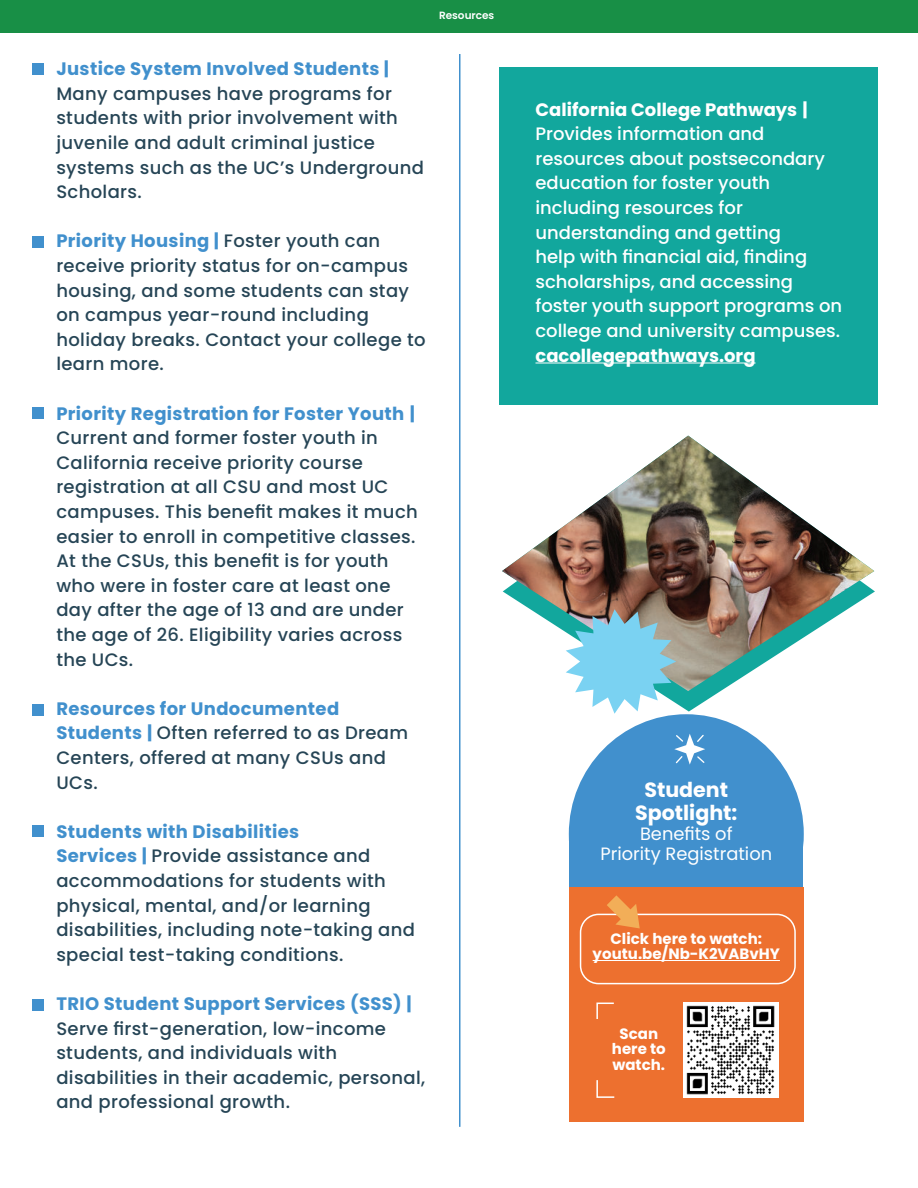
<style>
.page{position:relative;width:918px;height:1188px;background:#fff}
.page>*{position:absolute;margin:0;border:0;box-sizing:border-box;transform-origin:0 0}
.t1{font:700 20.55px/22.5px "Poppins";color:#fff;text-align:center}
.t2{font:500 18px/24.6px "Poppins";letter-spacing:.02em;color:#264556}
.t3{font:500 18px/24.6px "Poppins";color:#fff}
.t4{font:700 18px "Poppins";letter-spacing:.02em;color:#4190cd}
.t5{font:700 18px "Poppins";color:#fff}
.t6{font:17.85px/19.8px "Poppins";color:#fff;text-align:center}
.t7{font:700 15px/15.6px "Poppins";color:#fff;text-align:center}
.t8{font:600 10.5px "Poppins";color:#fff}
.s1{font-weight:700;color:#4190cd}
</style>
<div class="page">
<div style="left:500px;top:67px;width:378px;height:338px;background:#12a79d"></div>
<svg style="left:676px;top:571px;width:199px;height:141px"></svg>
<img style="left:502px;top:436px;width:372px;height:255px">
<div style="left:32px;top:64px;width:12px;height:11px;background:#4190cd"></div>
<div style="left:32px;top:236px;width:12px;height:11px;background:#4190cd"></div>
<div style="left:32px;top:407px;width:12px;height:11px;background:#4190cd"></div>
<div style="left:32px;top:704px;width:12px;height:11px;background:#4190cd"></div>
<div style="left:32px;top:826px;width:12px;height:11px;background:#4190cd"></div>
<div style="left:32px;top:999px;width:12px;height:11px;background:#4190cd"></div>
<hr style="left:459px;top:54px;width:2px;height:1073px;background:#4190cd">
<svg style="left:566px;top:609px;width:110px;height:105px"></svg>
<div style="left:569px;top:714px;width:235px;height:240px;background:#4190cd;border-radius:50%"></div>
<div style="left:569px;top:887px;width:235px;height:235px;background:#ed702f"></div>
<svg style="left:674px;top:734px;width:31px;height:31px"></svg>
<hr style="left:593px;top:960px;width:187px;height:1px;background:#fff">
<img style="left:683px;top:1003px;width:95px;height:95px">
<div style="left:580px;top:914px;width:216px;height:70px;border:2px solid #fff;border-radius:18px"></div>
<svg style="left:607px;top:895px;width:33px;height:33px"></svg>
<svg style="left:596px;top:1002px;width:18px;height:17px"></svg>
<svg style="left:596px;top:1080px;width:19px;height:18px"></svg>
<hr style="left:536px;top:363px;width:220px;height:1px;background:#fff">
<div style="left:0;top:0;width:918px;height:32px;background:#188f46"></div>
<p class="t8" style="left:439px;top:9px;width:57px">Resources</p>
<p class="t4" style="left:56px;top:58px;width:334px">Justice System Involved Students |</p>
<p class="t2" style="left:56px;top:81px;width:369px">Many campuses have programs for students with prior involvement with juvenile and adult criminal justice systems such as the UC’s Underground<br>Scholars.</p>
<p class="t2" style="left:56px;top:229px;width:371px"><span class="s1">Priority Housing |</span> Foster youth can receive priority status for on-campus housing, and some students can stay on campus year-round including holiday breaks. Contact your college to learn more.</p>
<p class="t4" style="left:56px;top:402px;width:360px">Priority Registration for Foster Youth |</p>
<p class="t2" style="left:56px;top:426px;width:363px">Current and former foster youth in California receive priority course registration at all CSU and most UC campuses. This benefit makes it much easier to enroll in competitive classes.<br>At the CSUs, this benefit is for youth who were in foster care at least one day after the age of 13 and are under the age of 26. Eligibility varies across the UCs.</p>
<p class="t2" style="left:56px;top:696px;width:353px"><span class="s1">Resources for Undocumented<br>Students |</span> Often referred to as Dream<br>Centers, offered at many CSUs and<br>UCs.</p>
<p class="t2" style="left:56px;top:819px;width:360px"><span class="s1">Students with Disabilities<br>Services |</span> Provide assistance and accommodations for students with physical, mental, and/or learning disabilities, including note-taking and special test-taking conditions.</p>
<p class="t4" style="left:56px;top:993px;width:357px">TRIO Student Support Services (SSS) |</p>
<p class="t2" style="left:56px;top:1016px;width:370px">Serve first-generation, low-income students, and individuals with disabilities in their academic, personal, and professional growth.</p>
<p class="t7" style="left:612px;top:1026px;width:55px">Scan here to watch.</p>
<p class="t5" style="left:536px;top:99px;width:274px">California College Pathways |</p>
<p class="t3" style="left:536px;top:122px;width:308px">Provides information and resources about postsecondary education for foster youth including resources for understanding and getting<br>help with financial aid, finding scholarships, and accessing foster youth support programs on college and university campuses.</p>
<p class="t5" style="left:536px;top:345px;width:222px">cacollegepathways.org</p>
<p class="t1" style="left:635px;top:779px;width:104px">Student<br>Spotlight:</p>
<p class="t6" style="left:600px;top:824px;width:173px">Benefits of<br>Priority Registration</p>
<p class="t7" style="left:593px;top:931px;width:189px">Click here to watch: youtu.be/Nb-K2VABvHY</p>
</div>
